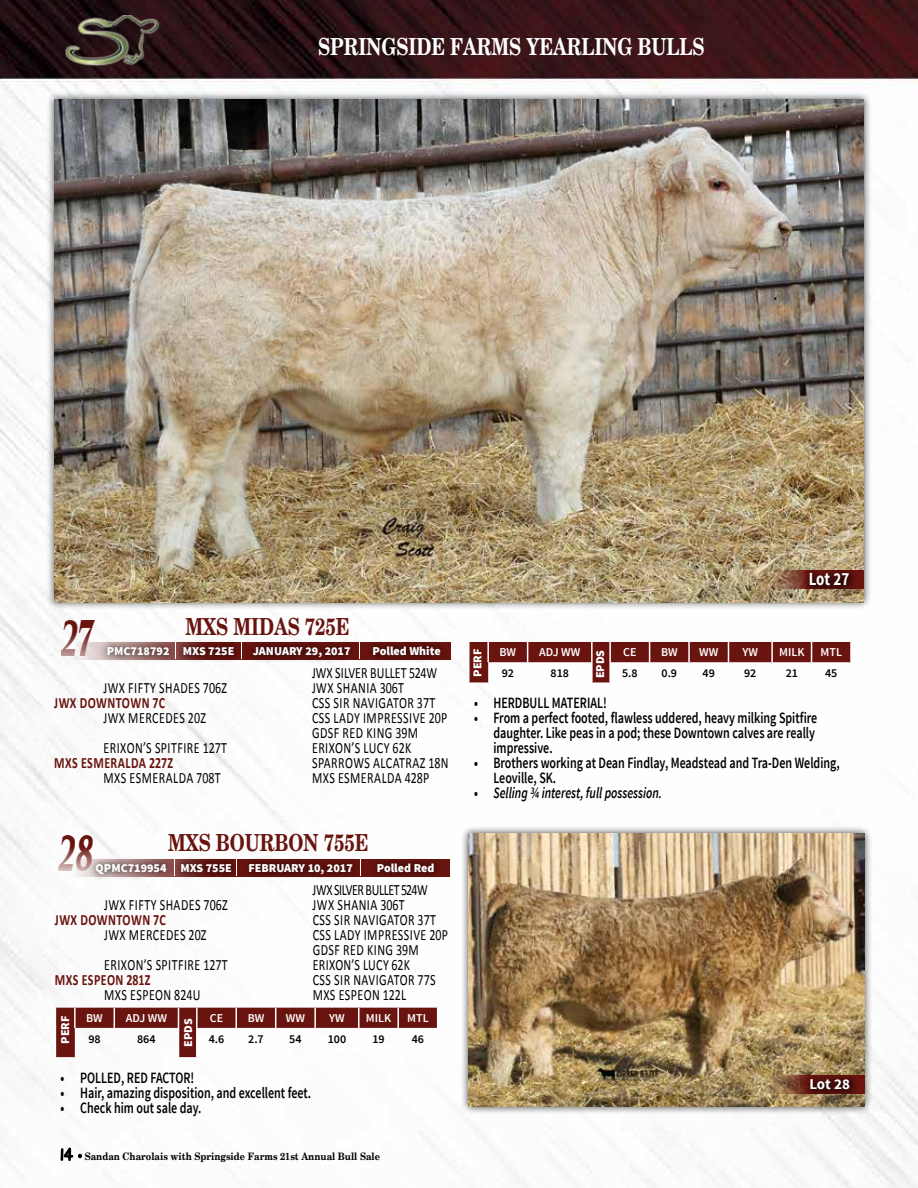
<style>
.page{position:relative;width:918px;height:1188px;background:#fff}
.page>*{position:absolute;margin:0;border:0;box-sizing:border-box;transform-origin:0 0}
.t1{font:italic 700 56.1px "Neuvarese";color:#69140f;scale:.59 1}
.t2{font:700 23.55px "New Century Schlbk";color:#fff;scale:.76 1}
.t3{font:700 23.55px "New Century Schlbk";color:#69140f;scale:.76 1}
.t4{font:700 18.45px "Source Sans Pro";color:#fff;scale:.81 1}
.t5{font:15.75px/15px "Calibri";letter-spacing:.04em;color:#000;scale:.76 1}
.t6{font:600 15.75px/15px "Source Sans Pro";color:#000;scale:.76 1}
.t7{font:700 15.75px "Calibri";letter-spacing:.03em;color:#69140f;scale:.76 1}
.t8{font:italic 600 15.75px "Source Sans Pro";color:#000;scale:.76 1}
.t9{font:15.75px "Calibri";letter-spacing:.01em;color:#000;scale:.76 1}
.t10{font:15.75px "Calibri";letter-spacing:-.03em;color:#000;scale:.76 1}
.t11{font:700 15px "Source Sans Pro";color:#fff}
.t12{font:900 12px "Source Sans Pro";color:#fff}
.t13{font:600 12px "Source Sans Pro";color:#fff}
.t14{font:600 12px "Source Sans Pro";color:#000}
.t15{font:700 10.2px "New Century Schlbk";color:#000;scale:.88 1}
.s1{font-style:normal}
.s2{font-family:"Always In My Heart";font-weight:400;font-size:22.2px}
.s3{font-family:"Gill Sans";font-weight:400;font-size:12px}
</style>
<div class="page">
<img style="left:0;top:0;width:918px;height:1188px">
<svg style="left:60px;top:1069px;width:23px;height:93px"></svg>
<img style="left:35px;top:15px;width:146px;height:60px">
<div style="left:46px;top:91px;width:826px;height:519px;background:#000;opacity:.75"></div>
<img style="left:54px;top:99px;width:810px;height:503px">
<svg style="left:74px;top:642px;width:377px;height:18px"></svg>
<svg style="left:100px;top:639px;width:348px;height:26px"></svg>
<svg style="left:175px;top:643px;width:1px;height:16px"></svg>
<svg style="left:359px;top:643px;width:1px;height:16px"></svg>
<svg style="left:241px;top:643px;width:1px;height:16px"></svg>
<hr style="left:468px;top:640px;width:20px;height:2px;background:#fff">
<hr style="left:468px;top:642px;width:2px;height:20px;background:#fff">
<hr style="left:468px;top:662px;width:2px;height:20px;background:#fff">
<hr style="left:468px;top:682px;width:20px;height:2px;background:#fff">
<hr style="left:591px;top:682px;width:20px;height:2px;background:#fff">
<hr style="left:812px;top:640px;width:40px;height:2px;background:#fff">
<svg style="left:469px;top:640px;width:382px;height:43px"></svg>
<hr style="left:850px;top:642px;width:2px;height:20px;background:#fff">
<svg style="left:759px;top:570px;width:105px;height:19px"></svg>
<div style="left:803px;top:567px;width:55px;height:28px;background:#000;opacity:.75"></div>
<hr style="left:55px;top:1057px;width:20px;height:2px;background:#fff">
<hr style="left:178px;top:1057px;width:20px;height:2px;background:#fff">
<svg style="left:55px;top:1006px;width:383px;height:52px"></svg>
<svg style="left:73px;top:859px;width:376px;height:18px"></svg>
<svg style="left:88px;top:856px;width:354px;height:26px"></svg>
<svg style="left:174px;top:859px;width:1px;height:17px"></svg>
<svg style="left:360px;top:859px;width:1px;height:17px"></svg>
<svg style="left:236px;top:859px;width:1px;height:17px"></svg>
<div style="left:460px;top:825px;width:413px;height:290px;background:#000;opacity:.75"></div>
<img style="left:469px;top:833px;width:396px;height:274px">
<svg style="left:760px;top:1075px;width:105px;height:19px"></svg>
<div style="left:804px;top:1072px;width:55px;height:26px;background:#000;opacity:.75"></div>
<h2 class="t2" style="left:318px;top:31px;width:510px">SPRINGSIDE FARMS YEARLING BULLS</h2>
<p class="t4" style="left:809px;top:567px;width:52px">Lot 27</p>
<p class="t3" style="left:186px;top:611px;width:217px">MXS MIDAS 725E</p>
<p class="t9" style="left:312px;top:663px;width:166px">JWX SILVER BULLET 524W</p>
<p class="t5" style="left:104px;top:681px;width:164px">JWX FIFTY SHADES 706Z</p>
<p class="t5" style="left:312px;top:681px;width:123px">JWX SHANIA 306T</p>
<p class="t7" style="left:54px;top:693px;width:148px">JWX DOWNTOWN 7C</p>
<p class="t5" style="left:312px;top:696px;width:164px">CSS SIR NAVIGATOR 37T</p>
<p class="t5" style="left:104px;top:711px;width:136px">JWX MERCEDES 20Z</p>
<p class="t5" style="left:312px;top:711px;width:180px">CSS LADY IMPRESSIVE 20P<br>GDSF RED KING 39M</p>
<p class="t5" style="left:104px;top:741px;width:164px">ERIXON’S SPITFIRE 127T</p>
<p class="t5" style="left:312px;top:741px;width:132px">ERIXON’S LUCY 62K</p>
<p class="t7" style="left:54px;top:753px;width:158px">MXS ESMERALDA 227Z</p>
<p class="t5" style="left:312px;top:756px;width:181px">SPARROWS ALCATRAZ 18N</p>
<p class="t5" style="left:104px;top:771px;width:156px">MXS ESMERALDA 708T</p>
<p class="t5" style="left:312px;top:771px;width:156px">MXS ESMERALDA 428P</p>
<h1 class="t1" style="left:60px;top:607px;width:59px">27</h1>
<p class="t12" style="left:107px;top:644px;width:129px">PMC718792 MXS 725E</p>
<p class="t12" style="left:253px;top:644px;width:99px">JANUARY 29, 2017</p>
<p class="t12" style="left:373px;top:644px;width:70px">Polled White</p>
<p class="t13" style="left:500px;top:645px;width:18px">BW</p>
<p class="t13" style="left:539px;top:645px;width:43px">ADJ WW</p>
<p class="t13" style="left:623px;top:645px;width:15px">CE</p>
<p class="t13" style="left:661px;top:645px;width:18px">BW</p>
<p class="t13" style="left:699px;top:645px;width:21px">WW</p>
<p class="t13" style="left:743px;top:645px;width:17px">YW</p>
<p class="t13" style="left:779px;top:645px;width:27px">MILK</p>
<p class="t13" style="left:821px;top:645px;width:23px">MTL</p>
<p class="t14" style="left:502px;top:666px;width:14px">92</p>
<p class="t14" style="left:551px;top:666px;width:20px">818</p>
<p class="t14" style="left:622px;top:666px;width:17px">5.8</p>
<p class="t14" style="left:662px;top:666px;width:17px">0.9</p>
<p class="t14" style="left:703px;top:666px;width:14px">49</p>
<p class="t14" style="left:744px;top:666px;width:14px">92</p>
<p class="t14" style="left:786px;top:666px;width:14px">21</p>
<p class="t14" style="left:825px;top:666px;width:14px">45</p>
<p class="t6" style="left:474px;top:696px;width:176px">• HERDBULL MATERIAL!</p>
<p class="t6" style="left:494px;top:711px;width:428px;text-indent:-20px">• From a perfect footed, flawless uddered, heavy milking Spitfire daughter. Like peas in a pod; these Downtown calves are really impressive.</p>
<p class="t6" style="left:494px;top:756px;width:457px;text-indent:-20px">• Brothers working at Dean Findlay, Meadstead and Tra-Den Welding,<br>Leoville, SK.</p>
<p class="t8" style="left:474px;top:783px;width:249px"><span class="s1">•</span> Selling ¾ interest, full possession.</p>
<p class="t12" style="left:470px;top:677px;width:30px;rotate:-90deg">PERF</p>
<p class="t12" style="left:592px;top:678px;width:30px;rotate:-90deg">EPDS</p>
<p class="t3" style="left:168px;top:828px;width:265px">MXS BOURBON 755E</p>
<p class="t10" style="left:313px;top:880px;width:153px">JWX SILVER BULLET 524W</p>
<p class="t5" style="left:104px;top:897px;width:164px">JWX FIFTY SHADES 706Z</p>
<p class="t5" style="left:313px;top:897px;width:123px">JWX SHANIA 306T</p>
<p class="t7" style="left:55px;top:910px;width:148px">JWX DOWNTOWN 7C</p>
<p class="t5" style="left:313px;top:912px;width:164px">CSS SIR NAVIGATOR 37T</p>
<p class="t5" style="left:104px;top:927px;width:136px">JWX MERCEDES 20Z</p>
<p class="t5" style="left:313px;top:927px;width:180px">CSS LADY IMPRESSIVE 20P<br>GDSF RED KING 39M</p>
<p class="t5" style="left:104px;top:957px;width:164px">ERIXON’S SPITFIRE 127T</p>
<p class="t5" style="left:313px;top:957px;width:130px">ERIXON’S LUCY 62K</p>
<p class="t7" style="left:55px;top:970px;width:127px">MXS ESPEON 281Z</p>
<p class="t5" style="left:313px;top:972px;width:163px">CSS SIR NAVIGATOR 77S</p>
<p class="t5" style="left:104px;top:987px;width:128px">MXS ESPEON 824U</p>
<p class="t5" style="left:313px;top:987px;width:125px">MXS ESPEON 122L</p>
<p class="t13" style="left:86px;top:1010px;width:18px">BW</p>
<p class="t13" style="left:126px;top:1010px;width:43px">ADJ WW</p>
<p class="t12" style="left:180px;top:1047px;width:30px;rotate:-90deg">EPDS</p>
<h1 class="t1" style="left:56px;top:822px;width:62px">28</h1>
<p class="t12" style="left:96px;top:860px;width:138px">QPMC719954 MXS 755E</p>
<p class="t12" style="left:248px;top:860px;width:106px">FEBRUARY 10, 2017</p>
<p class="t12" style="left:377px;top:860px;width:59px">Polled Red</p>
<p class="t13" style="left:210px;top:1010px;width:15px">CE</p>
<p class="t13" style="left:248px;top:1010px;width:18px">BW</p>
<p class="t13" style="left:286px;top:1010px;width:21px">WW</p>
<p class="t13" style="left:329px;top:1010px;width:17px">YW</p>
<p class="t13" style="left:366px;top:1010px;width:27px">MILK</p>
<p class="t13" style="left:407px;top:1010px;width:23px">MTL</p>
<p class="t12" style="left:57px;top:1044px;width:30px;rotate:-90deg">PERF</p>
<p class="t14" style="left:88px;top:1031px;width:14px">98</p>
<p class="t14" style="left:137px;top:1031px;width:20px">864</p>
<p class="t14" style="left:209px;top:1031px;width:17px">4.6</p>
<p class="t14" style="left:248px;top:1031px;width:17px">2.7</p>
<p class="t14" style="left:289px;top:1031px;width:14px">54</p>
<p class="t14" style="left:328px;top:1031px;width:20px">100</p>
<p class="t14" style="left:372px;top:1031px;width:14px">19</p>
<p class="t14" style="left:412px;top:1031px;width:14px">46</p>
<p class="t6" style="left:61px;top:1070px;width:178px">• POLLED, RED FACTOR!</p>
<p class="t6" style="left:61px;top:1085px;width:331px">• Hair, amazing disposition, and excellent feet.</p>
<p class="t6" style="left:61px;top:1100px;width:187px">• Check him out sale day.</p>
<p class="t15" style="left:54px;top:1150px;width:372px"><span class="s2">14</span> <span class="s3">•</span> Sandan Charolais with Springside Farms 21st Annual Bull Sale</p>
<p class="t11" style="left:809px;top:1074px;width:42px">Lot 28</p>
</div>
